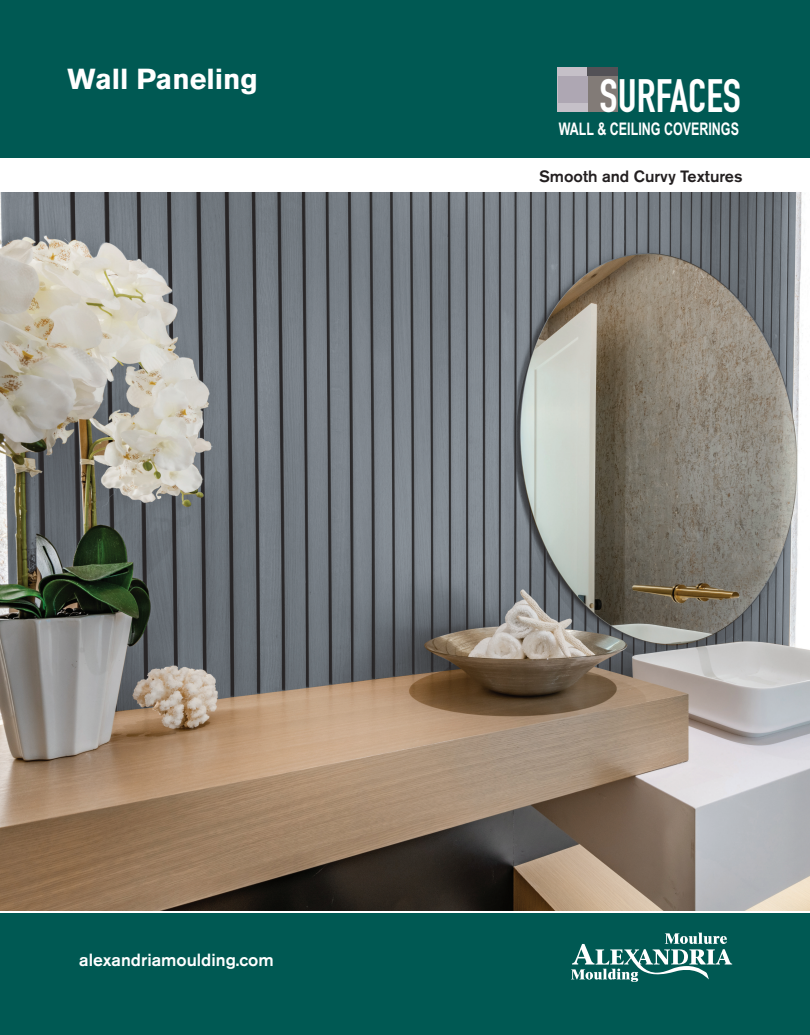
<style>
.page{position:relative;width:810px;height:1035px;background:#fff}
.page>*{position:absolute;margin:0;border:0;box-sizing:border-box;transform-origin:0 0}
.t1{font:700 46.12px "DIN Condensed";color:#fff}
.t2{font:700 28.75px "Akzidenz Grotesk BE";color:#fff}
.t3{font:500 17.5px "Akzidenz Grotesk BE";color:#fff}
.t4{font:700 17.38px "Arial Narrow";color:#fff;scale:.87 1}
.t5{font:500 16.25px "Akzidenz Grotesk BE";color:#231f20}
</style>
<div class="page">
<img style="left:0;top:192px;width:810px;height:719px">
<div style="left:0;top:0;width:810px;height:158px;background:#005953"></div>
<div style="left:558px;top:68px;width:30px;height:35px;background:#c5c0c8"></div>
<div style="left:588px;top:68px;width:30px;height:8px;background:#535156"></div>
<div style="left:588px;top:76px;width:30px;height:36px;background:#827b77"></div>
<div style="left:558px;top:76px;width:30px;height:36px;background:#aea7b3"></div>
<div style="left:558px;top:103px;width:30px;height:9px;background:#c5c0c8"></div>
<div style="left:0;top:913px;width:810px;height:122px;background:#005953"></div>
<svg style="left:571px;top:933px;width:161px;height:49px"></svg>
<p class="t2" style="left:68px;top:62px;width:192px">Wall Paneling</p>
<p class="t1" style="left:600px;top:64px;width:143px">SURFACES</p>
<p class="t4" style="left:559px;top:115px;width:209px">WALL &amp; CEILING COVERINGS</p>
<p class="t5" style="left:539px;top:166px;width:205px">Smooth and Curvy Textures</p>
<p class="t3" style="left:79px;top:949px;width:196px">alexandriamoulding.com</p>
</div>
